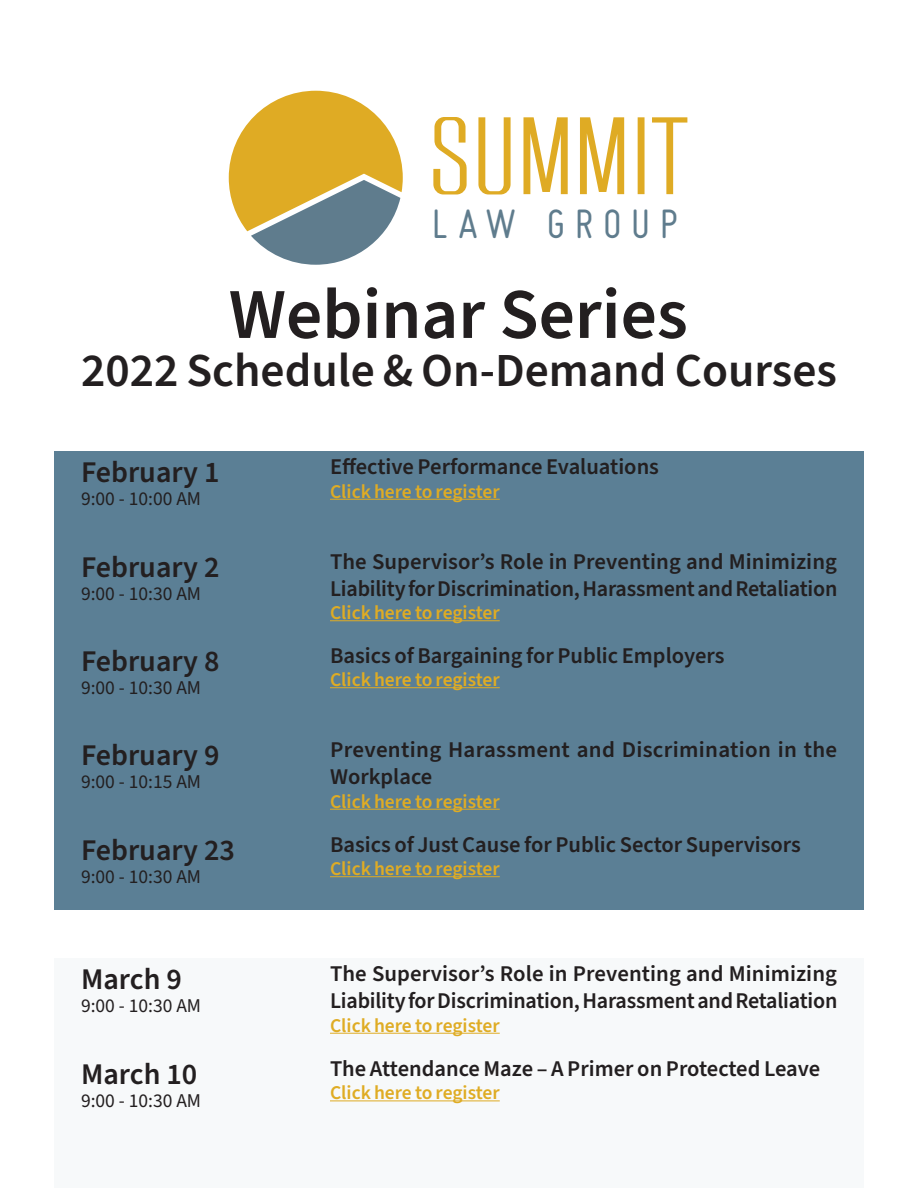
<style>
.page{position:relative;width:918px;height:1188px;background:#fff}
.page>*{position:absolute;margin:0;border:0;box-sizing:border-box;transform-origin:0 0}
.t1{font:600 71.55px "Source Sans Pro";color:#231f20}
.t2{font:600 47.4px "Source Sans Pro";color:#231f20}
.t3{font:44.7px "Miso";letter-spacing:.215em;color:#5f7c8d}
.t4{font:600 30px "Source Sans Pro";color:#231f20}
.t5{font:600 22.5px/27px "Source Sans Pro";color:#231f20}
.t6{font:600 19.5px "Source Sans Pro";color:#dfac24}
.t7{font:19.5px "Source Sans Pro";color:#231f20}
</style>
<div class="page">
<div style="left:55px;top:958px;width:809px;height:230px;background:#f7f9fa"></div>
<div style="left:54px;top:451px;width:809px;height:459px;background:#5b7f95"></div>
<svg style="left:229px;top:91px;width:174px;height:174px"></svg>
<svg style="left:433px;top:117px;width:34px;height:77px"></svg>
<svg style="left:478px;top:117px;width:33px;height:77px"></svg>
<svg style="left:523px;top:117px;width:45px;height:77px"></svg>
<svg style="left:580px;top:117px;width:44px;height:77px"></svg>
<svg style="left:638px;top:117px;width:7px;height:77px"></svg>
<svg style="left:652px;top:117px;width:35px;height:77px"></svg>
<hr style="left:330px;top:499px;width:170px;height:1px;background:#dfac24">
<hr style="left:330px;top:620px;width:170px;height:1px;background:#dfac24">
<hr style="left:330px;top:687px;width:170px;height:1px;background:#dfac24">
<hr style="left:330px;top:876px;width:170px;height:1px;background:#dfac24">
<hr style="left:330px;top:809px;width:170px;height:1px;background:#dfac24">
<hr style="left:330px;top:1033px;width:170px;height:1px;background:#dfac24">
<hr style="left:330px;top:1100px;width:170px;height:1px;background:#dfac24">
<p class="t3" style="left:432px;top:199px;width:247px">LAW GROUP</p>
<p class="t1" style="left:229px;top:266px;width:461px">Webinar Series</p>
<p class="t2" style="left:81px;top:339px;width:757px">2022 Schedule &amp; On-Demand Courses</p>
<p class="t4" style="left:81px;top:452px;width:140px">February 1</p>
<p class="t7" style="left:81px;top:486px;width:122px">9:00 - 10:00 AM</p>
<p class="t4" style="left:81px;top:547px;width:140px">February 2</p>
<p class="t7" style="left:81px;top:580px;width:122px">9:00 - 10:30 AM</p>
<p class="t4" style="left:81px;top:641px;width:140px">February 8</p>
<p class="t7" style="left:81px;top:674px;width:122px">9:00 - 10:30 AM</p>
<p class="t4" style="left:81px;top:735px;width:140px">February 9</p>
<p class="t7" style="left:81px;top:769px;width:122px">9:00 - 10:15 AM</p>
<p class="t4" style="left:81px;top:830px;width:155px">February 23</p>
<p class="t7" style="left:81px;top:863px;width:122px">9:00 - 10:30 AM</p>
<p class="t4" style="left:81px;top:959px;width:102px">March 9</p>
<p class="t7" style="left:81px;top:993px;width:122px">9:00 - 10:30 AM</p>
<p class="t4" style="left:81px;top:1054px;width:118px">March 10</p>
<p class="t7" style="left:81px;top:1088px;width:122px">9:00 - 10:30 AM</p>
<p class="t5" style="left:330px;top:454px;width:331px">Effective Performance Evaluations</p>
<p class="t6" style="left:330px;top:478px;width:171px">Click here to register</p>
<p class="t5" style="left:330px;top:549px;width:509px">The Supervisor’s Role in Preventing and Minimizing<br>Liability for Discrimination, Harassment and Retaliation</p>
<p class="t6" style="left:330px;top:600px;width:171px">Click here to register</p>
<p class="t5" style="left:330px;top:643px;width:396px">Basics of Bargaining for Public Employers</p>
<p class="t6" style="left:330px;top:667px;width:171px">Click here to register</p>
<p class="t5" style="left:330px;top:737px;width:509px">Preventing Harassment and Discrimination in the<br>Workplace</p>
<p class="t6" style="left:330px;top:788px;width:171px">Click here to register</p>
<p class="t5" style="left:330px;top:832px;width:472px">Basics of Just Cause for Public Sector Supervisors</p>
<p class="t6" style="left:330px;top:856px;width:171px">Click here to register</p>
<p class="t5" style="left:330px;top:961px;width:509px">The Supervisor’s Role in Preventing and Minimizing<br>Liability for Discrimination, Harassment and Retaliation</p>
<p class="t6" style="left:330px;top:1012px;width:171px">Click here to register</p>
<p class="t5" style="left:330px;top:1056px;width:492px">The Attendance Maze – A Primer on Protected Leave</p>
<p class="t6" style="left:330px;top:1080px;width:171px">Click here to register</p>
</div>
